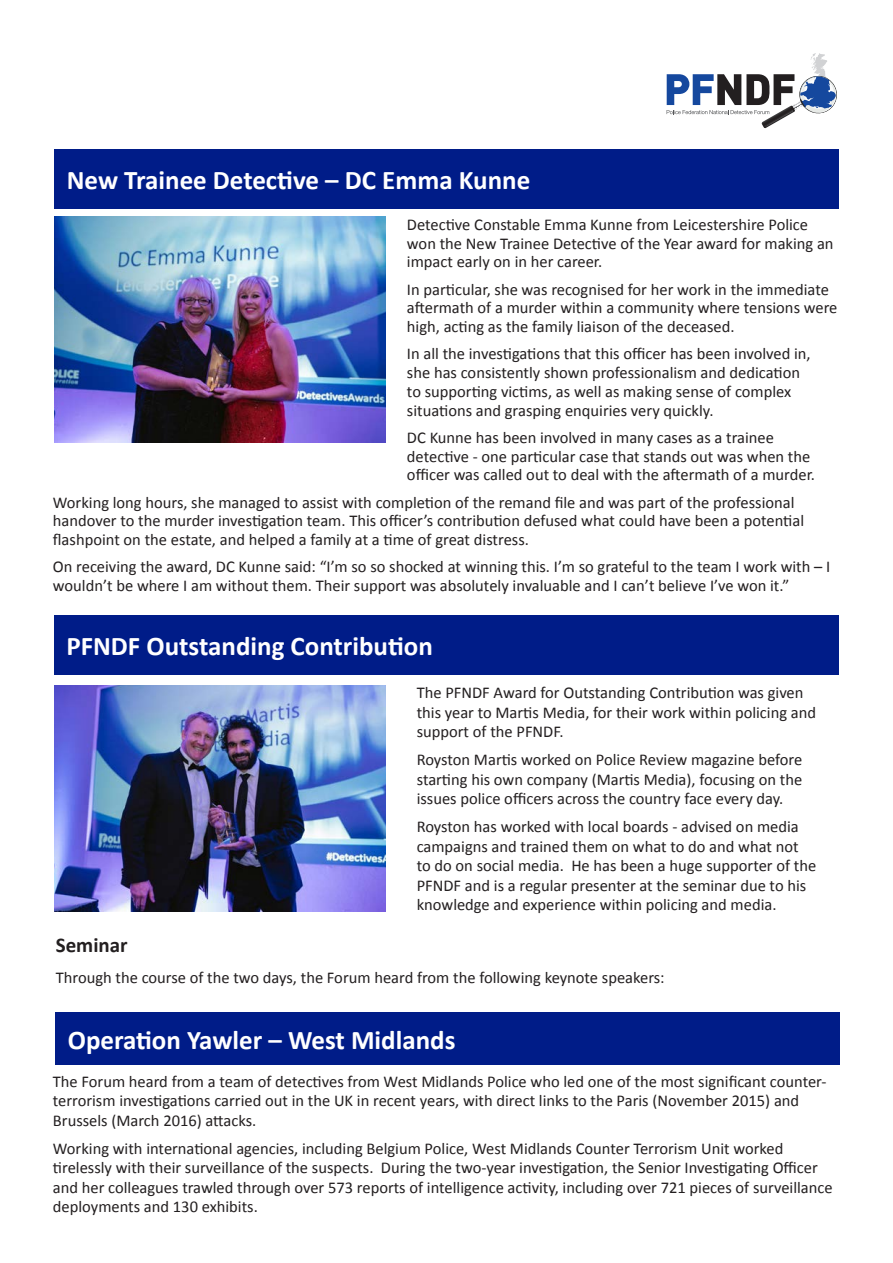
<style>
.page{position:relative;width:893px;height:1263px;background:#fff}
.page>*{position:absolute;margin:0;border:0;box-sizing:border-box;transform-origin:0 0}
.t1{font:700 27px "Calibri";color:#fff}
.t2{font:700 21px "Calibri";color:#231f20}
.t3{font:16.5px/19.5px "Calibri";color:#231f20}
</style>
<div class="page">
<svg style="left:667px;top:53px;width:170px;height:75px"></svg>
<div style="left:54px;top:149px;width:785px;height:59px;background:#001c88"></div>
<img style="left:54px;top:217px;width:332px;height:225px">
<div style="left:54px;top:615px;width:785px;height:60px;background:#001c88"></div>
<img style="left:54px;top:686px;width:332px;height:225px">
<div style="left:55px;top:1012px;width:785px;height:53px;background:#001c88"></div>
<h1 class="t1" style="left:67px;top:162px;width:465px">New Trainee Detective – DC Emma Kunne</h1>
<p class="t3" style="left:407px;top:215px;width:428px;line-height:18.8px">Detective Constable Emma Kunne from Leicestershire Police won the New Trainee Detective of the Year award for making an impact early on in her career.</p>
<p class="t3" style="left:407px;top:280px;width:432px;line-height:18.8px">In particular, she was recognised for her work in the immediate aftermath of a murder within a community where tensions were high, acting as the family liaison of the deceased.</p>
<p class="t3" style="left:407px;top:345px;width:405px;line-height:18.8px">In all the investigations that this officer has been involved in, she has consistently shown professionalism and dedication to supporting victims, as well as making sense of complex situations and grasping enquiries very quickly.</p>
<p class="t3" style="left:407px;top:428px;width:409px;line-height:18.8px">DC Kunne has been involved in many cases as a trainee detective - one particular case that stands out was when the officer was called out to deal with the aftermath of a murder.</p>
<p class="t3" style="left:53px;top:493px;width:753px;line-height:18.8px">Working long hours, she managed to assist with completion of the remand file and was part of the professional handover to the murder investigation team. This officer’s contribution defused what could have been a potential flashpoint on the estate, and helped a family at a time of great distress.</p>
<p class="t3" style="left:53px;top:558px;width:779px;line-height:18.8px">On receiving the award, DC Kunne said: “I’m so so shocked at winning this. I’m so grateful to the team I work with – I wouldn’t be where I am without them. Their support was absolutely invaluable and I can’t believe I’ve won it.”</p>
<h1 class="t1" style="left:66px;top:629px;width:368px">PFNDF Outstanding Contribution</h1>
<p class="t3" style="left:417px;top:683px;width:401px">The PFNDF Award for Outstanding Contribution was given this year to Martis Media, for their work within policing and support of the PFNDF.</p>
<p class="t3" style="left:417px;top:750px;width:387px;text-align:justify">Royston Martis worked on Police Review magazine before starting his own company (Martis Media), focusing on the issues police officers across the country face every day.</p>
<p class="t3" style="left:417px;top:817px;width:401px">Royston has worked with local boards - advised on media campaigns and trained them on what to do and what not to do on social media. He has been a huge supporter of the PFNDF and is a regular presenter at the seminar due to his knowledge and experience within policing and media.</p>
<p class="t2" style="left:56px;top:932px;width:73px">Seminar</p>
<p class="t3" style="left:56px;top:968px;width:610px">Through the course of the two days, the Forum heard from the following keynote speakers:</p>
<h1 class="t1" style="left:68px;top:1022px;width:389px">Operation Yawler – West Midlands</h1>
<p class="t3" style="left:53px;top:1072px;width:775px">The Forum heard from a team of detectives from West Midlands Police who led one of the most significant counter&shy;terrorism investigations carried out in the UK in recent years, with direct links to the Paris (November 2015) and<br>Brussels (March 2016) attacks.</p>
<p class="t3" style="left:53px;top:1139px;width:781px">Working with international agencies, including Belgium Police, West Midlands Counter Terrorism Unit worked tirelessly with their surveillance of the suspects. During the two-year investigation, the Senior Investigating Officer and her colleagues trawled through over 573 reports of intelligence activity, including over 721 pieces of surveillance deployments and 130 exhibits.</p>
</div>
